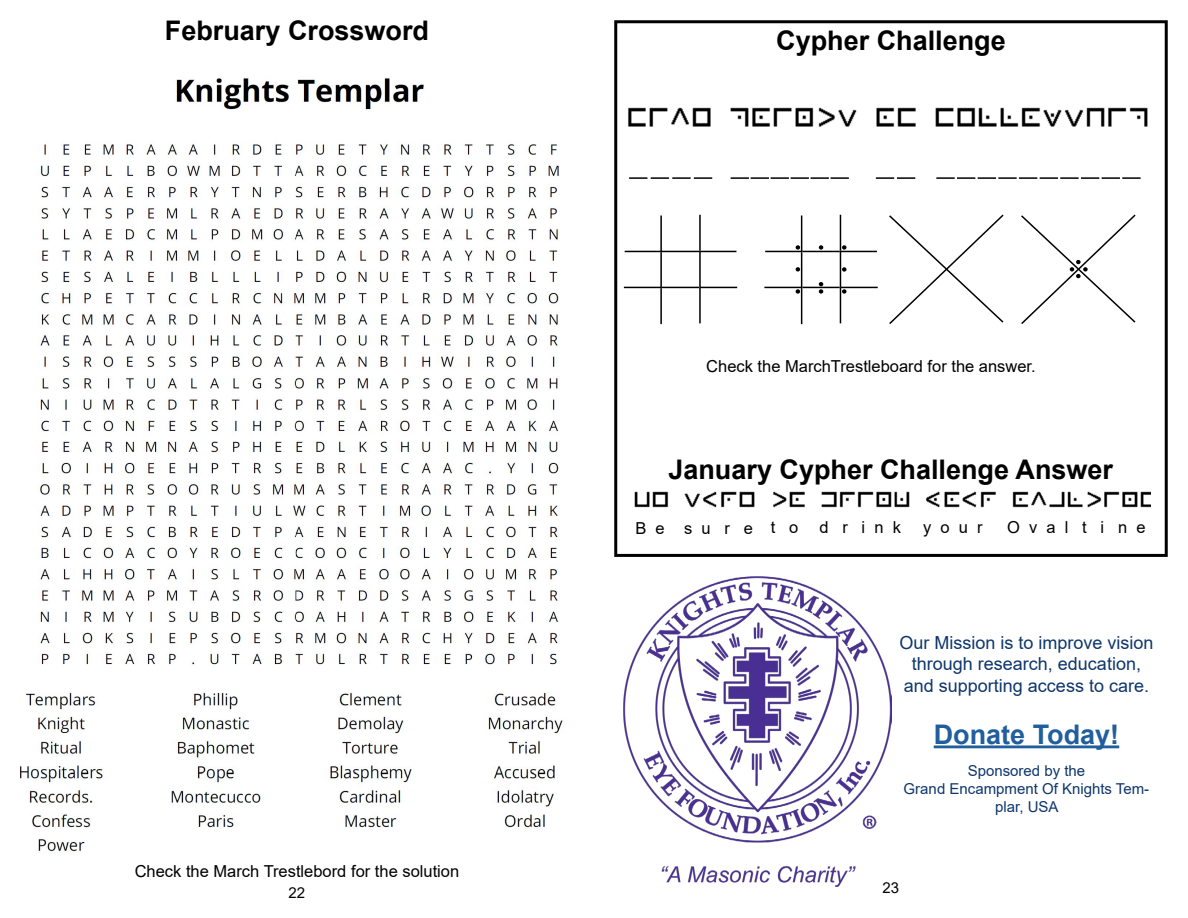
<style>
.page{position:relative;width:1188px;height:918px;background:#fff}
.page>*{position:absolute;margin:0;border:0;box-sizing:border-box;transform-origin:0 0}
.t1{font:700 27px "Arial";color:#000}
.t2{font:700 27px "Arial";color:#215e9e}
.t3{font:18px/21.6px "Arial";color:#0e366c;text-align:center}
.t4{font:16.5px "Arial";color:#000}
.t5{font:15px/18px "Arial";color:#0e366c;text-align:center}
.t6{font:15px "Arial";color:#000}
</style>
<div class="page">
<div style="left:614px;top:20px;width:554px;height:537px;border:3px solid #000"></div>
<hr style="left:625px;top:251px;width:37px;height:1px;background:#000">
<hr style="left:662px;top:251px;width:37px;height:1px;background:#000">
<hr style="left:699px;top:251px;width:37px;height:1px;background:#000">
<hr style="left:660px;top:216px;width:2px;height:35px;background:#000">
<hr style="left:699px;top:215px;width:2px;height:36px;background:#000">
<hr style="left:660px;top:252px;width:2px;height:36px;background:#000">
<hr style="left:699px;top:251px;width:2px;height:36px;background:#000">
<hr style="left:699px;top:287px;width:2px;height:36px;background:#000">
<hr style="left:660px;top:288px;width:2px;height:36px;background:#000">
<hr style="left:624px;top:287px;width:37px;height:1px;background:#000">
<hr style="left:662px;top:287px;width:37px;height:1px;background:#000">
<hr style="left:700px;top:287px;width:37px;height:1px;background:#000">
<svg style="left:889px;top:214px;width:115px;height:110px"></svg>
<hr style="left:765px;top:251px;width:37px;height:1px;background:#000">
<hr style="left:802px;top:251px;width:38px;height:1px;background:#000">
<hr style="left:840px;top:251px;width:37px;height:1px;background:#000">
<hr style="left:801px;top:216px;width:1px;height:35px;background:#000">
<hr style="left:840px;top:215px;width:1px;height:36px;background:#000">
<hr style="left:801px;top:252px;width:1px;height:36px;background:#000">
<hr style="left:840px;top:251px;width:1px;height:36px;background:#000">
<hr style="left:840px;top:287px;width:1px;height:36px;background:#000">
<hr style="left:801px;top:288px;width:1px;height:36px;background:#000">
<hr style="left:764px;top:287px;width:38px;height:1px;background:#000">
<hr style="left:802px;top:287px;width:38px;height:1px;background:#000">
<hr style="left:840px;top:287px;width:38px;height:1px;background:#000">
<svg style="left:796px;top:245px;width:4px;height:5px"></svg>
<svg style="left:819px;top:245px;width:4px;height:5px"></svg>
<svg style="left:842px;top:245px;width:4px;height:5px"></svg>
<svg style="left:796px;top:289px;width:4px;height:5px"></svg>
<svg style="left:842px;top:289px;width:4px;height:5px"></svg>
<svg style="left:796px;top:267px;width:4px;height:5px"></svg>
<svg style="left:842px;top:267px;width:4px;height:5px"></svg>
<svg style="left:819px;top:282px;width:4px;height:12px"></svg>
<svg style="left:1021px;top:214px;width:115px;height:110px"></svg>
<img style="left:628px;top:107px;width:520px;height:20px">
<svg style="left:629px;top:177px;width:83px;height:2px"></svg>
<svg style="left:731px;top:177px;width:118px;height:2px"></svg>
<svg style="left:876px;top:177px;width:39px;height:2px"></svg>
<svg style="left:936px;top:177px;width:205px;height:2px"></svg>
<img style="left:634px;top:491px;width:517px;height:17px">
<img style="left:623px;top:576px;width:269px;height:311px">
<hr style="left:934px;top:745px;width:185px;height:3px;background:#215e9e">
<img style="left:39px;top:78px;width:521px;height:587px">
<img style="left:20px;top:692px;width:543px;height:160px">
<h1 class="t1" style="left:165px;top:12px;width:266px">February Crossword</h1>
<p class="t4" style="left:135px;top:860px;width:326px">Check the March Trestlebord for the solution</p>
<p class="t6" style="left:289px;top:882px;width:18px">22</p>
<h1 class="t1" style="left:776px;top:22px;width:231px">Cypher Challenge</h1>
<p class="t4" style="left:706px;top:355px;width:331px">Check the MarchTrestleboard for the answer.</p>
<h1 class="t1" style="left:668px;top:450px;width:446px">January Cypher Challenge Answer</h1>
<p class="t4" style="left:635px;top:517px;width:164px">B es u r et o</p>
<p class="t4" style="left:819px;top:516px;width:83px">d r i n k</p>
<p class="t4" style="left:923px;top:516px;width:61px">y o u r</p>
<p class="t4" style="left:1007px;top:516px;width:140px">O v a l t i n e</p>
<p class="t3" style="left:899px;top:631px;width:256px">Our Mission is to improve vision through research, education, and supporting access to care.</p>
<h1 class="t2" style="left:934px;top:716px;width:187px">Donate Today!</h1>
<p class="t5" style="left:904px;top:762px;width:247px">Sponsored by the<br>Grand Encampment Of Knights Tem&shy;plar, USA</p>
<p class="t6" style="left:882px;top:878px;width:18px">23</p>
</div>
